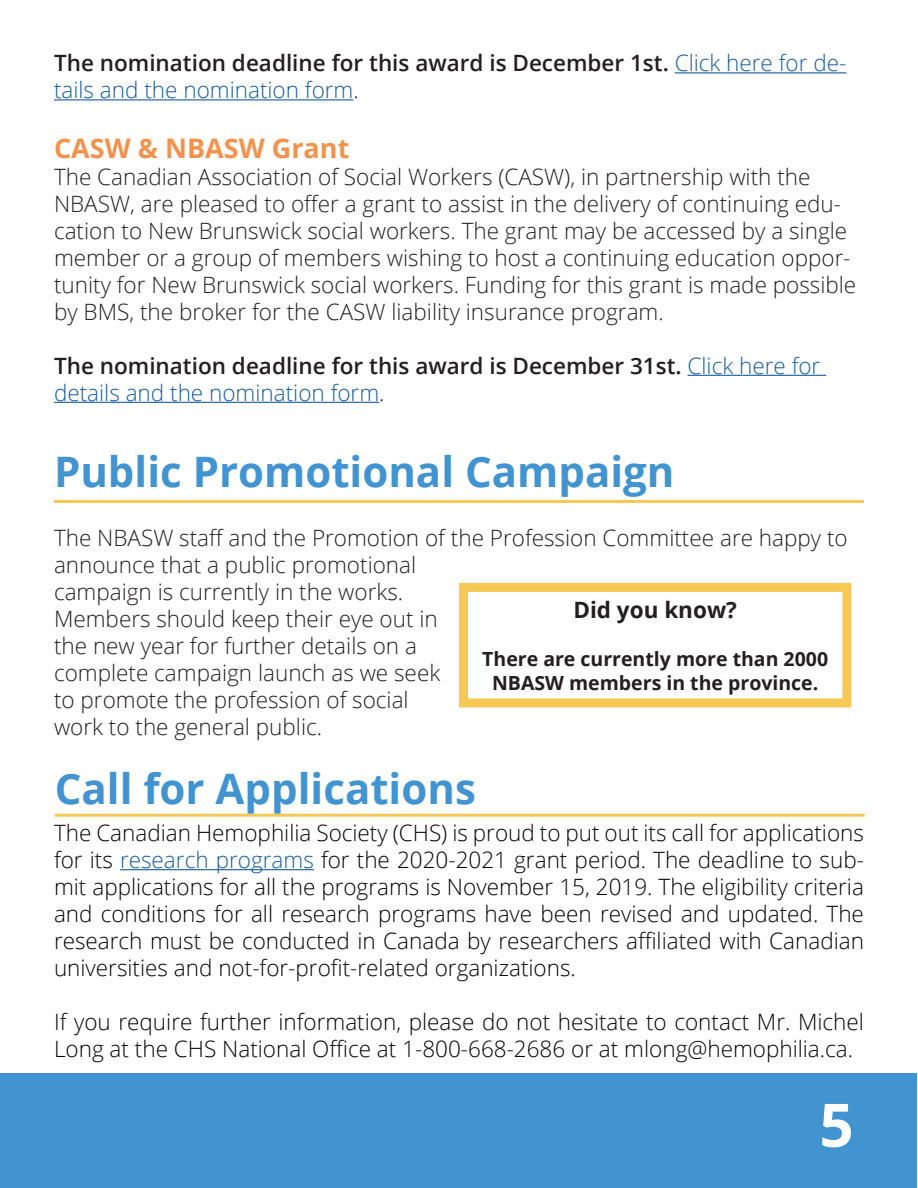
<style>
.page{position:relative;width:918px;height:1188px;background:#fff}
.page>*{position:absolute;margin:0;border:0;box-sizing:border-box;transform-origin:0 0}
.t1{font:700 60px "Open Sans";color:#fff}
.t2{font:700 42px "Open Sans";color:#4194d0}
.t3{font:700 27px "Open Sans";color:#f2924d}
.t4{font:300 22.5px/27px "Open Sans";color:#231f20}
.t5{font:300 22.5px/27px "Open Sans";color:#040503;text-align:justify}
.t6{font:600 22.5px/27px "Open Sans";color:#231f20}
.t7{font:700 22.5px "Open Sans";color:#231f20}
.t8{font:700 19.5px/24px "Open Sans";color:#231f20;text-align:center}
.s1{font-weight:300;color:#175d9e}
.s2{font-weight:300}
.s3{color:#175d9e}
</style>
<div class="page">
<div style="left:1px;top:1073px;width:916px;height:115px;background:#4194d0"></div>
<hr style="left:675px;top:72px;width:171px;height:1px;background:#175d9e">
<hr style="left:54px;top:99px;width:299px;height:1px;background:#175d9e">
<hr style="left:688px;top:375px;width:138px;height:1px;background:#175d9e">
<hr style="left:54px;top:402px;width:325px;height:1px;background:#175d9e">
<hr style="left:54px;top:500px;width:810px;height:3px;background:#f5c954">
<div style="left:459px;top:583px;width:392px;height:124px;border:9px solid #f5c954"></div>
<hr style="left:55px;top:814px;width:810px;height:3px;background:#f5c954">
<hr style="left:120px;top:869px;width:194px;height:1px;background:#175d9e">
<p class="t6" style="left:54px;top:49px;width:794px">The nomination deadline for this award is December 1st. <span class="s1">Click here for de&shy;tails and the nomination form</span><span class="s2">.</span></p>
<p class="t3" style="left:54px;top:129px;width:297px">CASW &amp; NBASW Grant</p>
<p class="t4" style="left:54px;top:162px;width:804px">The Canadian Association of Social Workers (CASW), in partnership with the NBASW, are pleased to offer a grant to assist in the delivery of continuing edu&shy;cation to New Brunswick social workers. The grant may be accessed by a single member or a group of members wishing to host a continuing education oppor&shy;tunity for New Brunswick social workers. Funding for this grant is made possible by BMS, the broker for the CASW liability insurance program.</p>
<p class="t6" style="left:54px;top:351px;width:768px">The nomination deadline for this award is December 31st. <span class="s1">Click here for details and the nomination form</span><span class="s2">.</span></p>
<p class="t2" style="left:54px;top:442px;width:622px">Public Promotional Campaign</p>
<p class="t4" style="left:54px;top:524px;width:795px">The NBASW staff and the Promotion of the Profession Committee are happy to announce that a public promotional<br>campaign is currently in the works.<br>Members should keep their eye out in<br>the new year for further details on a<br>complete campaign launch as we seek<br>to promote the profession of social<br>work to the general public.</p>
<p class="t7" style="left:573px;top:594px;width:165px">Did you know?</p>
<p class="t8" style="left:482px;top:646px;width:347px">There are currently more than 2000<br>NBASW members in the province.</p>
<p class="t2" style="left:55px;top:759px;width:423px">Call for Applications</p>
<p class="t5" style="left:54px;top:819px;width:812px">The Canadian Hemophilia Society (CHS) is proud to put out its call for applications for its <span class="s3">research programs</span> for the 2020-2021 grant period. The deadline to sub&shy;mit applications for all the programs is November 15, 2019. The eligibility criteria and conditions for all research programs have been revised and updated. The research must be conducted in Canada by researchers affiliated with Canadian universities and not-for-profit-related organizations.</p>
<p class="t5" style="left:54px;top:1008px;width:812px">If you require further information, please do not hesitate to contact Mr. Michel<br>Long at the CHS National Office at 1-800-668-2686 or at mlong@hemophilia.ca.</p>
<p class="t1" style="left:819px;top:1083px;width:36px">5</p>
</div>
